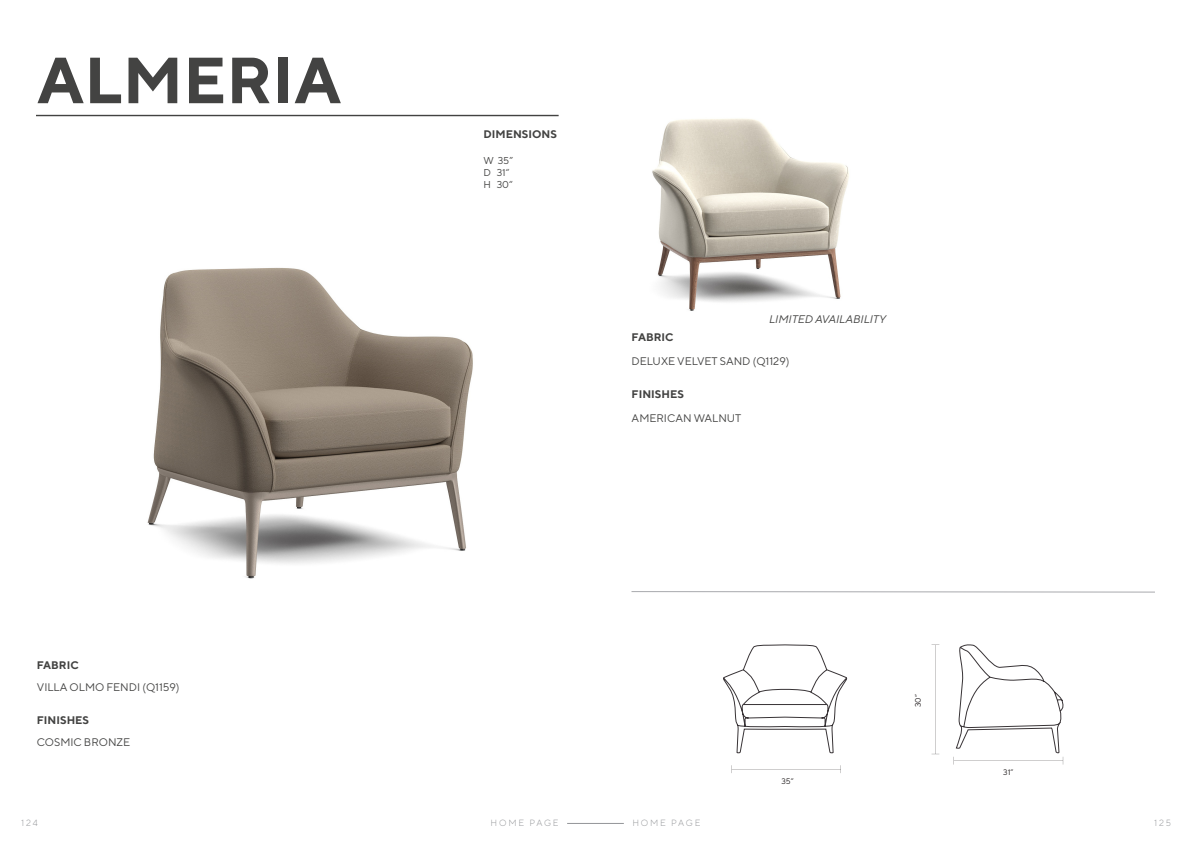
<style>
.page{position:relative;width:1191px;height:842px;background:#fff}
.page>*{position:absolute;margin:0;border:0;box-sizing:border-box;transform-origin:0 0}
.t1{font:700 65px "TT Norms";color:#434342}
.t2{font:11px "TT Norms";color:#434342}
.t3{font:700 11px "TT Norms";color:#434342}
.t4{font:italic 11px "TT Norms";color:#434342}
.t5{font:10px/12px "TT Norms";color:#434342}
.t6{font:300 9px "TT Norms";letter-spacing:.2em;color:#939598}
.t7{font:8px "TT Norms";color:#231f20}
</style>
<div class="page">
<img style="left:652px;top:118px;width:197px;height:193px">
<div style="left:36px;top:115px;width:522px;height:1px;border:1px solid #434342"></div>
<img style="left:147px;top:267px;width:326px;height:312px">
<svg style="left:631px;top:591px;width:524px;height:2px"></svg>
<svg style="left:723px;top:644px;width:341px;height:129px"></svg>
<hr style="left:567px;top:823px;width:57px;height:1px;background:#939598">
<h1 class="t1" style="left:37px;top:39px;width:306px">ALMERIA</h1>
<p class="t3" style="left:37px;top:658px;width:43px">FABRIC</p>
<p class="t2" style="left:37px;top:680px;width:144px">VILLA OLMO FENDI (Q1159)</p>
<p class="t3" style="left:37px;top:713px;width:54px">FINISHES</p>
<p class="t2" style="left:37px;top:735px;width:95px">COSMIC BRONZE</p>
<p class="t3" style="left:483px;top:128px;width:75px">DIMENSIONS</p>
<p class="t5" style="left:483px;top:154px;width:31px">W 35”<br>D 31“<br>H 30“</p>
<p class="t4" style="left:769px;top:313px;width:118px">LIMITED AVAILABILITY</p>
<p class="t3" style="left:631px;top:330px;width:43px">FABRIC</p>
<p class="t2" style="left:631px;top:355px;width:159px">DELUXE VELVET SAND (Q1129)</p>
<p class="t3" style="left:631px;top:387px;width:54px">FINISHES</p>
<p class="t2" style="left:631px;top:412px;width:111px">AMERICAN WALNUT</p>
<p class="t7" style="left:781px;top:776px;width:14px">35”</p>
<p class="t7" style="left:913px;top:707px;width:14px;rotate:-90deg">30”</p>
<p class="t7" style="left:1003px;top:768px;width:12px">31”</p>
<p class="t6" style="left:21px;top:818px;width:18px">124</p>
<p class="t6" style="left:490px;top:818px;width:69px">HOME PAGE</p>
<p class="t6" style="left:632px;top:818px;width:69px">HOME PAGE</p>
<p class="t6" style="left:1154px;top:818px;width:18px">125</p>
</div>
